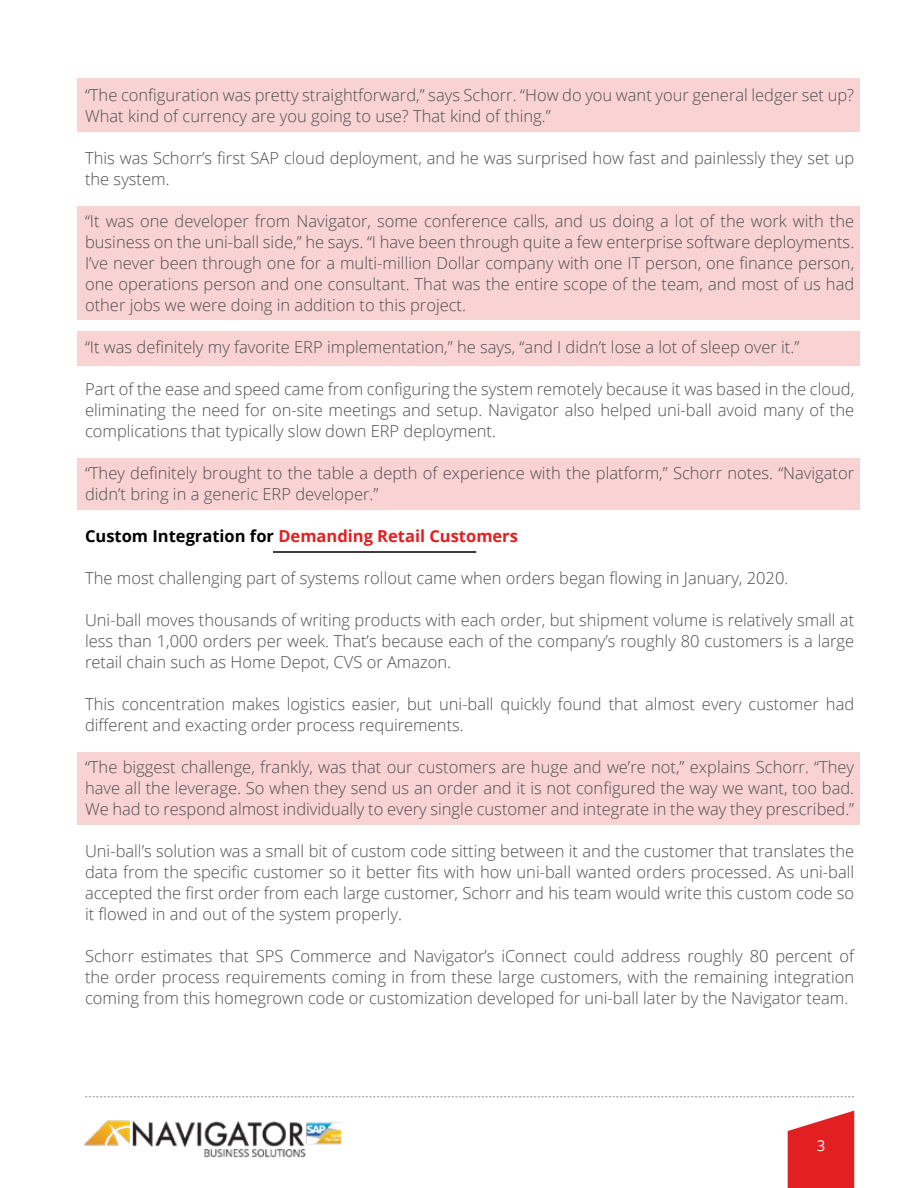
<style>
.page{position:relative;width:918px;height:1188px;background:#fff}
.page>*{position:absolute;margin:0;border:0;box-sizing:border-box;transform-origin:0 0}
.t1{font:300 16.5px/21px "Open Sans";color:#4d4d4f;text-align:justify}
.t2{font:700 16.5px "Open Sans";color:#e21f21}
.t3{font:15px "Open Sans";color:#fff}
.s1{color:#000}
</style>
<div class="page">
<img style="left:84px;top:1120px;width:256px;height:38px">
<svg style="left:788px;top:1111px;width:66px;height:77px;background:#e53b3d"></svg>
<svg style="left:85px;top:1096px;width:769px;height:1px"></svg>
<div style="left:78px;top:78px;width:782px;height:54px;background:#f9d2d3"></div>
<div style="left:78px;top:207px;width:782px;height:113px;background:#f9d2d3"></div>
<div style="left:78px;top:331px;width:782px;height:35px;background:#f9d2d3"></div>
<div style="left:78px;top:459px;width:782px;height:51px;background:#f9d2d3"></div>
<div style="left:78px;top:752px;width:782px;height:73px;background:#f9d2d3"></div>
<hr style="left:273px;top:551px;width:203px;height:2px;background:#000">
<p class="t1" style="left:85px;top:84px;width:771px">“The configuration was pretty straightforward,” says Schorr. “How do you want your general ledger set up?<br>What kind of currency are you going to use? That kind of thing.”</p>
<p class="t1" style="left:85px;top:147px;width:771px">This was Schorr’s first SAP cloud deployment, and he was surprised how fast and painlessly they set up the system.</p>
<p class="t1" style="left:85px;top:210px;width:771px">“It was one developer from Navigator, some conference calls, and us doing a lot of the work with the business on the uni-ball side,” he says. “I have been through quite a few enterprise software deployments.<br>I’ve never been through one for a multi-million Dollar company with one IT person, one finance person, one operations person and one consultant. That was the entire scope of the team, and most of us had other jobs we were doing in addition to this project.</p>
<p class="t1" style="left:85px;top:336px;width:716px">“It was definitely my favorite ERP implementation,” he says, “and I didn’t lose a lot of sleep over it.”</p>
<p class="t1" style="left:85px;top:378px;width:771px">Part of the ease and speed came from configuring the system remotely because it was based in the cloud, eliminating the need for on-site meetings and setup. Navigator also helped uni-ball avoid many of the complications that typically slow down ERP deployment.</p>
<p class="t1" style="left:85px;top:462px;width:771px">“They definitely brought to the table a depth of experience with the platform,” Schorr notes. “Navigator didn’t bring in a generic ERP developer.”</p>
<p class="t2" style="left:85px;top:524px;width:434px"><span class="s1">Custom Integration for</span> Demanding Retail Customers</p>
<p class="t1" style="left:85px;top:567px;width:705px">The most challenging part of systems rollout came when orders began flowing in January, 2020.</p>
<p class="t1" style="left:85px;top:609px;width:771px">Uni-ball moves thousands of writing products with each order, but shipment volume is relatively small at less than 1,000 orders per week. That’s because each of the company’s roughly 80 customers is a large retail chain such as Home Depot, CVS or Amazon.</p>
<p class="t1" style="left:85px;top:693px;width:771px">This concentration makes logistics easier, but uni-ball quickly found that almost every customer had different and exacting order process requirements.</p>
<p class="t1" style="left:85px;top:756px;width:771px">“The biggest challenge, frankly, was that our customers are huge and we’re not,” explains Schorr. “They have all the leverage. So when they send us an order and it is not configured the way we want, too bad.<br>We had to respond almost individually to every single customer and integrate in the way they prescribed.”</p>
<p class="t1" style="left:85px;top:840px;width:771px">Uni-ball’s solution was a small bit of custom code sitting between it and the customer that translates the data from the specific customer so it better fits with how uni-ball wanted orders processed. As uni-ball accepted the first order from each large customer, Schorr and his team would write this custom code so it flowed in and out of the system properly.</p>
<p class="t1" style="left:85px;top:945px;width:771px">Schorr estimates that SPS Commerce and Navigator’s iConnect could address roughly 80 percent of the order process requirements coming in from these large customers, with the remaining integration coming from this homegrown code or customization developed for uni-ball later by the Navigator team.</p>
<p class="t3" style="left:817px;top:1135px;width:10px">3</p>
</div>
